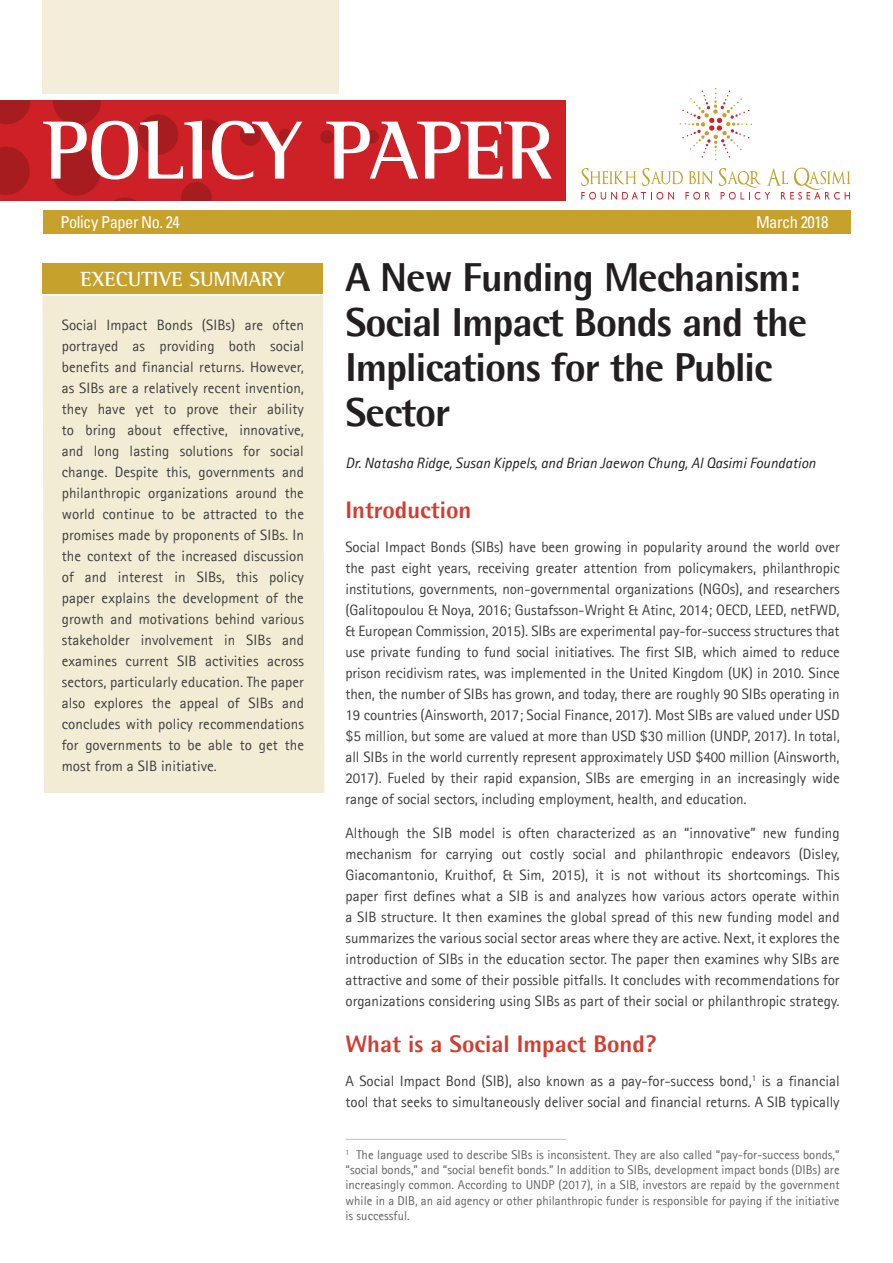
<style>
.page{position:relative;width:893px;height:1263px;background:#fff}
.page>*{position:absolute;margin:0;border:0;box-sizing:border-box;transform-origin:0 0}
.t1{font:700 84.6px "Rotis Semi Serif Std";letter-spacing:-.02em;color:#fff}
.t2{font:800 40.5px/45px "Agfa Rotis Semisans";letter-spacing:-.025em;color:#231f20}
.t3{font:800 24px "Agfa Rotis Semisans";color:#d13d31}
.t4{font:700 21px "Rotis Semi Serif Std";color:#fff}
.t5{font:condensed 16.5px "Univers";letter-spacing:-.03em;color:#fff}
.t6{font:15px/21px "Agfa Rotis Sans Serif";color:#3e3e3f;text-align:justify}
.t7{font:italic 15px "Agfa Rotis Sans Serif";color:#231f20}
.t8{font:12.75px/15.3px "Agfa Rotis Sans Serif";color:#636366;text-align:justify}
</style>
<div class="page">
<div style="left:43px;top:0;width:296px;height:94px;background:#f4edd9"></div>
<div style="left:0;top:100px;width:566px;height:101px;background:#cd2027"></div>
<svg style="left:53px;top:100px;width:48px;height:25px"></svg>
<svg style="left:0;top:100px;width:31px;height:24px"></svg>
<svg style="left:0;top:147px;width:30px;height:48px"></svg>
<svg style="left:181px;top:182px;width:31px;height:19px"></svg>
<div style="left:320px;top:130px;width:14px;height:14px;background:#a61c1f;border-radius:50%"></div>
<div style="left:365px;top:130px;width:14px;height:14px;background:#a61c1f;border-radius:50%"></div>
<div style="left:279px;top:129px;width:13px;height:13px;background:#a61c1f;border-radius:50%"></div>
<div style="left:240px;top:125px;width:21px;height:21px;background:#a61c1f;border-radius:50%"></div>
<div style="left:193px;top:120px;width:31px;height:30px;background:#a61c1f;border-radius:50%"></div>
<div style="left:138px;top:114px;width:40px;height:41px;background:#a61c1f;border-radius:50%"></div>
<svg style="left:52px;top:147px;width:94px;height:54px"></svg>
<svg style="left:581px;top:168px;width:55px;height:18px"></svg>
<svg style="left:642px;top:168px;width:71px;height:18px"></svg>
<svg style="left:581px;top:192px;width:93px;height:8px"></svg>
<svg style="left:685px;top:192px;width:25px;height:8px"></svg>
<svg style="left:719px;top:168px;width:131px;height:32px"></svg>
<svg style="left:680px;top:88px;width:72px;height:72px"></svg>
<div style="left:43px;top:210px;width:807px;height:24px;background:#c6a12c"></div>
<div style="left:43px;top:296px;width:281px;height:497px;background:#f3ecd5"></div>
<div style="left:43px;top:263px;width:280px;height:31px;background:#c6a12c"></div>
<hr style="left:345px;top:1139px;width:221px;height:1px;background:#bcbdc0">
<h1 class="t1" style="left:44px;top:99px;width:512px">POLICY PAPER</h1>
<p class="t5" style="left:61px;top:211px;width:121px">Policy Paper No. 24</p>
<p class="t5" style="left:756px;top:211px;width:74px">March 2018</p>
<h3 class="t4" style="left:80px;top:267px;width:206px">EXECUTIVE SUMMARY</h3>
<p class="t6" style="left:62px;top:314px;width:244px">Social Impact Bonds (SIBs) are often portrayed as providing both social benefits and financial returns. However, as SIBs are a relatively recent invention, they have yet to prove their ability to bring about effective, innovative, and long lasting solutions for social change. Despite this, governments and philanthropic organizations around the world continue to be attracted to the promises made by proponents of SIBs. In the context of the increased discussion of and interest in SIBs, this policy paper explains the development of the growth and motivations behind various stakeholder involvement in SIBs and examines current SIB activities across sectors, particularly education. The paper also explores the appeal of SIBs and concludes with policy recommendations for governments to be able to get the most from a SIB initiative.</p>
<h2 class="t2" style="left:345px;top:254px;width:463px">A New Funding Mechanism:<br>Social Impact Bonds and the<br>Implications for the Public<br>Sector</h2>
<p class="t7" style="left:345px;top:454px;width:472px">Dr. Natasha Ridge, Susan Kippels, and Brian Jaewon Chung, Al Qasimi Foundation</p>
<h3 class="t3" style="left:345px;top:495px;width:127px">Introduction</h3>
<p class="t6" style="left:345px;top:536px;width:496px">Social Impact Bonds (SIBs) have been growing in popularity around the world over the past eight years, receiving greater attention from policymakers, philanthropic institutions, governments, non-governmental organizations (NGOs), and researchers (Galitopoulou &amp; Noya, 2016; Gustafsson-Wright &amp; Atinc, 2014; OECD, LEED, netFWD, &amp; European Commission, 2015). SIBs are experimental pay-for-success structures that use private funding to fund social initiatives. The first SIB, which aimed to reduce prison recidivism rates, was implemented in the United Kingdom (UK) in 2010. Since then, the number of SIBs has grown, and today, there are roughly 90 SIBs operating in 19 countries (Ainsworth, 2017; Social Finance, 2017). Most SIBs are valued under USD $5 million, but some are valued at more than USD $30 million (UNDP, 2017). In total, all SIBs in the world currently represent approximately USD $400 million (Ainsworth, 2017). Fueled by their rapid expansion, SIBs are emerging in an increasingly wide range of social sectors, including employment, health, and education.</p>
<p class="t6" style="left:345px;top:822px;width:496px">Although the SIB model is often characterized as an “innovative” new funding mechanism for carrying out costly social and philanthropic endeavors (Disley, Giacomantonio, Kruithof, &amp; Sim, 2015), it is not without its shortcomings. This paper first defines what a SIB is and analyzes how various actors operate within a SIB structure. It then examines the global spread of this new funding model and summarizes the various social sector areas where they are active. Next, it explores the introduction of SIBs in the education sector. The paper then examines why SIBs are attractive and some of their possible pitfalls. It concludes with recommendations for organizations considering using SIBs as part of their social or philanthropic strategy.</p>
<h3 class="t3" style="left:345px;top:1029px;width:312px">What is a Social Impact Bond?</h3>
<p class="t6" style="left:345px;top:1070px;width:496px">A Social Impact Bond (SIB), also known as a pay-for-success bond,<sup>1</sup> is a financial tool that seeks to simultaneously deliver social and financial returns. A SIB typically</p>
<p class="t8" style="left:345px;top:1147px;width:496px"><sup>1</sup> The language used to describe SIBs is inconsistent. They are also called “pay-for-success bonds,” “social bonds,” and “social benefit bonds.” In addition to SIBs, development impact bonds (DIBs) are increasingly common. According to UNDP (2017), in a SIB, investors are repaid by the government while in a DIB, an aid agency or other philanthropic funder is responsible for paying if the initiative is successful.</p>
</div>
